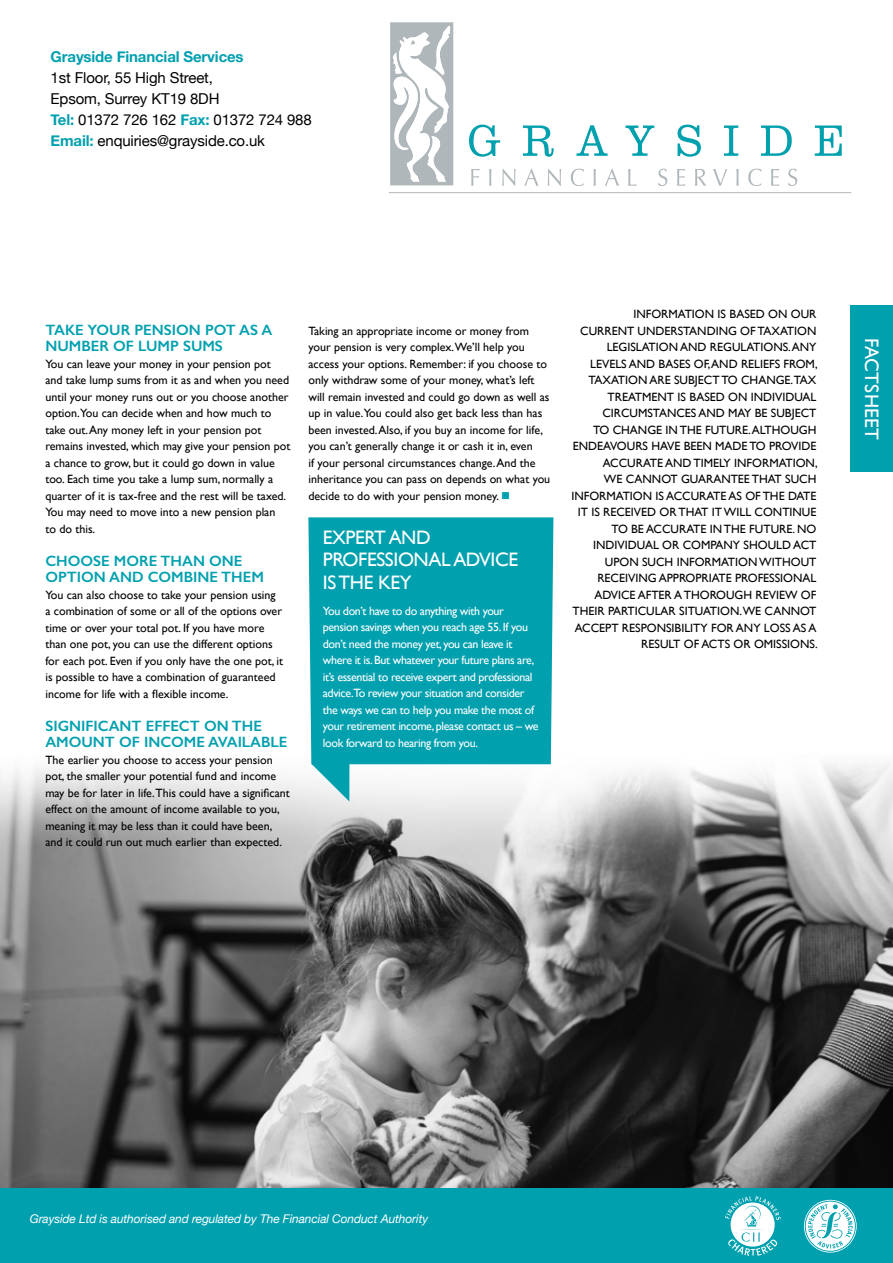
<style>
.page{position:relative;width:893px;height:1263px;background:#fff}
.page>*{position:absolute;margin:0;border:0;box-sizing:border-box;transform-origin:0 0}
.t1{font:19.5px/22.5px "Gill Sans";letter-spacing:-.02em;color:#fff}
.t2{font:19.5px "Gill Sans";letter-spacing:.01em;color:#fff}
.t3{font:600 15px/16.5px "Gill Sans";color:#00a0af}
.t4{font:15px/21px "Helvetica Neue";letter-spacing:-.01em;color:#000}
.t5{font:700 15px "Helvetica Neue";letter-spacing:-.01em;color:#00a0af}
.t6{font:12px/16.5px "Gill Sans";color:#000}
.t7{font:12px/16.5px "Gill Sans";letter-spacing:-.03em;color:#fff}
.t8{font:italic 12px "Helvetica Neue";letter-spacing:-.01em;color:#fff}
.s1{font-weight:700;color:#00a0af}
.s2{color:#00a0af}
</style>
<div class="page">
<img style="left:0;top:763px;width:893px;height:425px">
<svg style="left:311px;top:764px;width:38px;height:37px"></svg>
<div style="left:308px;top:517px;width:245px;height:247px;background:#00a0af"></div>
<div style="left:850px;top:306px;width:43px;height:166px;background:#00a0af"></div>
<div style="left:0;top:1188px;width:893px;height:75px;background:#00a0af"></div>
<svg style="left:469px;top:125px;width:31px;height:32px"></svg>
<svg style="left:523px;top:125px;width:31px;height:32px"></svg>
<svg style="left:576px;top:125px;width:32px;height:31px"></svg>
<svg style="left:625px;top:125px;width:29px;height:31px"></svg>
<svg style="left:678px;top:125px;width:23px;height:32px"></svg>
<svg style="left:724px;top:125px;width:14px;height:31px"></svg>
<svg style="left:761px;top:125px;width:31px;height:31px"></svg>
<svg style="left:815px;top:125px;width:27px;height:31px"></svg>
<svg style="left:471px;top:169px;width:9px;height:17px"></svg>
<svg style="left:489px;top:169px;width:2px;height:17px"></svg>
<svg style="left:502px;top:169px;width:14px;height:17px"></svg>
<svg style="left:524px;top:169px;width:14px;height:17px"></svg>
<svg style="left:548px;top:169px;width:13px;height:17px"></svg>
<svg style="left:571px;top:169px;width:13px;height:17px"></svg>
<svg style="left:594px;top:169px;width:2px;height:17px"></svg>
<svg style="left:605px;top:169px;width:14px;height:17px"></svg>
<svg style="left:628px;top:169px;width:8px;height:17px"></svg>
<svg style="left:658px;top:169px;width:9px;height:17px"></svg>
<svg style="left:677px;top:169px;width:8px;height:17px"></svg>
<svg style="left:695px;top:169px;width:11px;height:17px"></svg>
<svg style="left:713px;top:169px;width:14px;height:17px"></svg>
<svg style="left:736px;top:169px;width:3px;height:17px"></svg>
<svg style="left:748px;top:169px;width:14px;height:17px"></svg>
<svg style="left:771px;top:169px;width:8px;height:17px"></svg>
<svg style="left:788px;top:169px;width:9px;height:17px"></svg>
<hr style="left:389px;top:192px;width:462px;height:1px;background:#b0b7bb">
<svg style="left:390px;top:22px;width:63px;height:163px"></svg>
<svg style="left:804px;top:1200px;width:53px;height:52px"></svg>
<svg style="left:725px;top:1196px;width:56px;height:59px"></svg>
<p class="t5" style="left:51px;top:47px;width:195px">Grayside Financial Services</p>
<p class="t4" style="left:51px;top:67px;width:263px">1st Floor, 55 High Street,<br>Epsom, Surrey KT19 8DH<br><span class="s1">Tel:</span> 01372 726 162 <span class="s1">Fax:</span> 01372 724 988<br><span class="s1">Email:</span> enquiries@grayside.co.uk</p>
<p class="t3" style="left:45px;top:321px;width:228px">TAKE YOUR PENSION POT AS A<br>NUMBER OF LUMP SUMS</p>
<p class="t6" style="left:45px;top:355px;width:246px">You can leave your money in your pension pot and take lump sums from it as and when you need until your money runs out or you choose another option.You can decide when and how much to take out. Any money left in your pension pot remains invested, which may give your pension pot a chance to grow, but it could go down in value too. Each time you take a lump sum, normally a quarter of it is tax-free and the rest will be taxed.<br>You may need to move into a new pension plan<br>to do this.</p>
<p class="t3" style="left:45px;top:552px;width:220px">CHOOSE MORE THAN ONE<br>OPTION AND COMBINE THEM</p>
<p class="t6" style="left:45px;top:586px;width:239px">You can also choose to take your pension using a combination of some or all of the options over time or over your total pot. If you have more than one pot, you can use the different options for each pot. Even if you only have the one pot, it is possible to have a combination of guaranteed income for life with a flexible income.</p>
<p class="t3" style="left:45px;top:717px;width:244px">SIGNIFICANT EFFECT ON THE<br>AMOUNT OF INCOME AVAILABLE</p>
<p class="t6" style="left:45px;top:751px;width:246px">The earlier you choose to access your pension pot, the smaller your potential fund and income may be for later in life.This could have a significant effect on the amount of income available to you, meaning it may be less than it could have been, and it could run out much earlier than expected.</p>
<p class="t6" style="left:308px;top:322px;width:243px">Taking an appropriate income or money from your pension is very complex.We’ll help you access your options. Remember: if you choose to only withdraw some of your money, what’s left will remain invested and could go down as well as up in value.You could also get back less than has been invested. Also, if you buy an income for life, you can’t generally change it or cash it in, even<br>if your personal circumstances change. And the inheritance you can pass on depends on what you decide to do with your pension money. <span class="s2">■</span></p>
<h1 class="t1" style="left:323px;top:526px;width:197px">EXPERT AND<br>PROFESSIONAL ADVICE<br>IS THE KEY</h1>
<p class="t7" style="left:323px;top:602px;width:217px">You don’t have to do anything with your pension savings when you reach age 55. If you don’t need the money yet, you can leave it where it is. But whatever your future plans are, it’s essential to receive expert and professional advice.To review your situation and consider the ways we can to help you make the most of your retirement income, please contact us – we look forward to hearing from you.</p>
<p class="t6" style="left:571px;top:306px;width:248px;text-align:right">INFORMATION IS BASED ON OUR<br>CURRENT UNDERSTANDING OF TAXATION LEGISLATION AND REGULATIONS. ANY LEVELS AND BASES OF, AND RELIEFS FROM, TAXATION ARE SUBJECT TO CHANGE.TAX TREATMENT IS BASED ON INDIVIDUAL CIRCUMSTANCES AND MAY BE SUBJECT<br>TO CHANGE IN THE FUTURE. ALTHOUGH ENDEAVOURS HAVE BEEN MADE TO PROVIDE ACCURATE AND TIMELY INFORMATION,<br>WE CANNOT GUARANTEE THAT SUCH INFORMATION IS ACCURATE AS OF THE DATE IT IS RECEIVED OR THAT IT WILL CONTINUE TO BE ACCURATE IN THE FUTURE. NO INDIVIDUAL OR COMPANY SHOULD ACT UPON SUCH INFORMATION WITHOUT RECEIVING APPROPRIATE PROFESSIONAL ADVICE AFTER A THOROUGH REVIEW OF THEIR PARTICULAR SITUATION.WE CANNOT ACCEPT RESPONSIBILITY FOR ANY LOSS AS A RESULT OF ACTS OR OMISSIONS.</p>
<h1 class="t2" style="left:883px;top:338px;width:104px;rotate:90deg">FACTSHEET</h1>
<p class="t8" style="left:30px;top:1212px;width:400px">Grayside Ltd is authorised and regulated by The Financial Conduct Authority</p>
</div>
